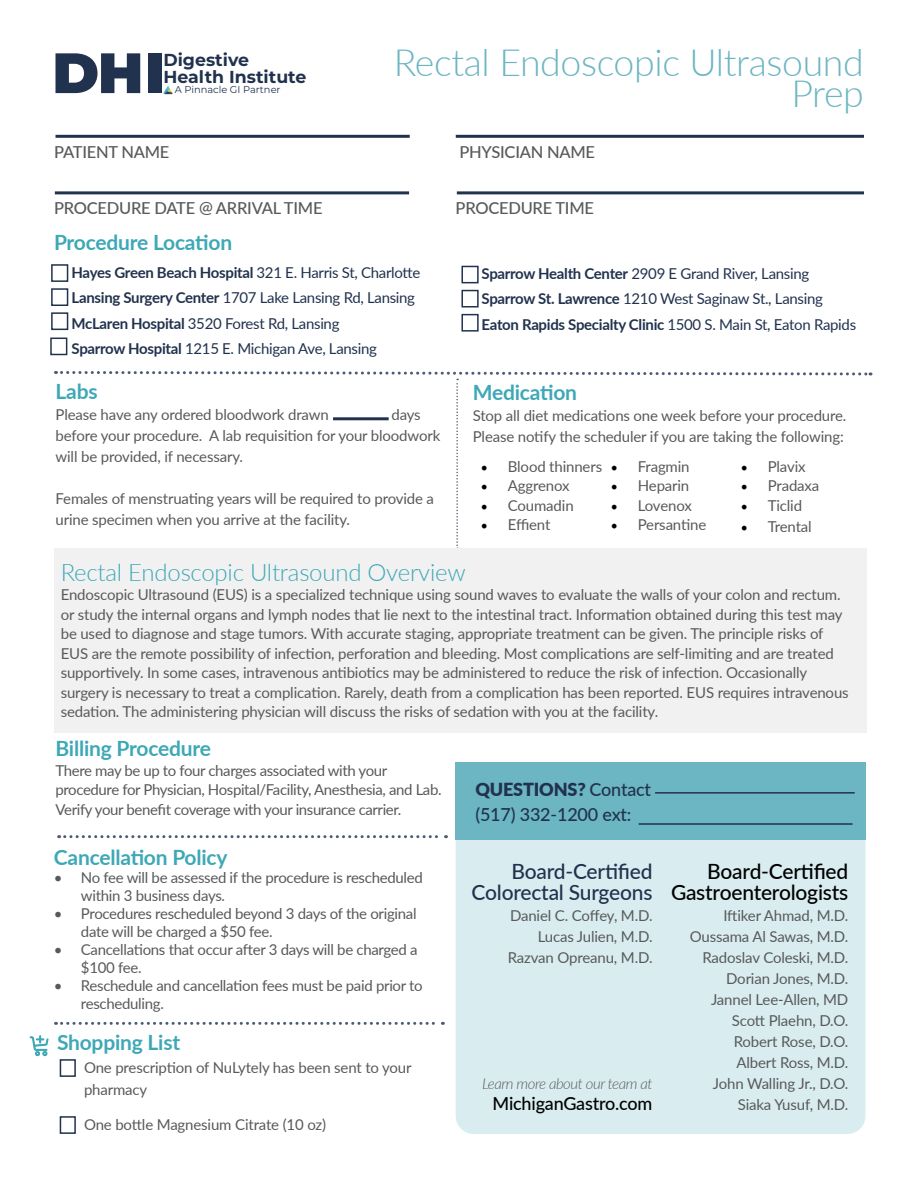
<style>
.page{position:relative;width:918px;height:1188px;background:#fff}
.page>*{position:absolute;margin:0;border:0;box-sizing:border-box;transform-origin:0 0}
.t1{font:300 37.5px/31.5px "Lato";letter-spacing:-.01em;color:#6cb5c2;text-align:right}
.t2{font:300 24px "Lato";letter-spacing:-.01em;color:#3ea8b6}
.t3{font:700 21px "Lato";letter-spacing:-.01em;color:#3ea8b6}
.t4{font:500 21px/21px "Lato";letter-spacing:-.01em;color:#000;text-align:right}
.t5{font:500 21px/21px "Lato";letter-spacing:-.01em;color:#21324e;text-align:right}
.t6{font:500 18px/25.5px "Lato";letter-spacing:-.01em;color:#21324e}
.t7{font:500 18px "Lato";letter-spacing:-.01em;color:#000}
.t8{font:700 17.4px/17px "Montserrat";color:#21324e}
.t9{font:500 16.5px "Lato";letter-spacing:-.015em;color:#58595b}
.t10{font:15px/21px "Lato";letter-spacing:-.01em;color:#58595b}
.t11{font:15px/25.5px "Lato";letter-spacing:-.02em;color:#21324e}
.t12{font:italic 300 15px "Lato";letter-spacing:-.03em;color:#58595b}
.t13{font:9.9px "Montserrat";color:#21324e}
.s1{font-weight:700}
.s2{font-family:"Minion Pro";font-size:18px;color:#000}
.s3{font-weight:900}
</style>
<div class="page">
<div style="left:60px;top:1059px;width:16px;height:18px;border:2px solid #21324e"></div>
<div style="left:60px;top:1116px;width:16px;height:18px;border:2px solid #21324e"></div>
<hr style="left:56px;top:135px;width:354px;height:3px;background:#21324e">
<hr style="left:456px;top:135px;width:408px;height:3px;background:#21324e">
<hr style="left:55px;top:191px;width:354px;height:3px;background:#21324e">
<hr style="left:457px;top:191px;width:407px;height:3px;background:#21324e">
<svg style="left:56px;top:53px;width:84px;height:40px"></svg>
<div style="left:148px;top:53px;width:13px;height:40px;background:#21324e"></div>
<svg style="left:164px;top:86px;width:9px;height:8px"></svg>
<svg style="left:56px;top:1022px;width:387px;height:3px"></svg>
<svg style="left:56px;top:371px;width:815px;height:178px"></svg>
<svg style="left:30px;top:1035px;width:19px;height:21px"></svg>
<div style="left:51px;top:264px;width:17px;height:18px;border:2px solid #21324e"></div>
<div style="left:51px;top:288px;width:17px;height:18px;border:2px solid #21324e"></div>
<div style="left:51px;top:312px;width:17px;height:18px;border:2px solid #21324e"></div>
<div style="left:461px;top:266px;width:18px;height:17px;border:2px solid #21324e"></div>
<div style="left:461px;top:290px;width:18px;height:18px;border:2px solid #21324e"></div>
<div style="left:461px;top:314px;width:18px;height:18px;border:2px solid #21324e"></div>
<div style="left:50px;top:338px;width:17px;height:17px;border:2px solid #21324e"></div>
<div style="left:456px;top:840px;width:410px;height:294px;background:#d9edf0"></div>
<div style="left:455px;top:762px;width:411px;height:78px;background:#6cb5c2"></div>
<hr style="left:655px;top:792px;width:200px;height:2px;background:#21324e">
<hr style="left:639px;top:823px;width:214px;height:2px;background:#21324e">
<div style="left:54px;top:548px;width:812px;height:185px;background:#f1f1f2"></div>
<svg style="left:59px;top:835px;width:388px;height:3px"></svg>
<p class="t8" style="left:163px;top:50px;width:145px">Digestive<br>Health Institute</p>
<p class="t13" style="left:175px;top:83px;width:107px">A Pinnacle GI Partner</p>
<h1 class="t1" style="left:394px;top:45px;width:472px">Rectal Endoscopic Ultrasound<br>Prep</h1>
<p class="t9" style="left:54px;top:140px;width:117px">PATIENT NAME</p>
<p class="t9" style="left:460px;top:140px;width:137px">PHYSICIAN NAME</p>
<p class="t9" style="left:54px;top:196px;width:270px">PROCEDURE DATE @ ARRIVAL TIME</p>
<p class="t9" style="left:456px;top:196px;width:140px">PROCEDURE TIME</p>
<h3 class="t3" style="left:54px;top:227px;width:180px">Procedure Location</h3>
<p class="t11" style="left:72px;top:259px;width:350px"><span class="s1">Hayes Green Beach Hospital</span> 321 E. Harris St, Charlotte <span class="s1">Lansing Surgery Center</span> 1707 Lake Lansing Rd, Lansing <span class="s1">McLaren Hospital</span> 3520 Forest Rd, Lansing<br><span class="s1">Sparrow Hospital</span> 1215 E. Michigan Ave, Lansing</p>
<p class="t11" style="left:482px;top:260px;width:376px"><span class="s1">Sparrow Health Center</span> 2909 E Grand River, Lansing<br><span class="s1">Sparrow St. Lawrence</span> 1210 West Saginaw St., Lansing<br><span class="s1">Eaton Rapids Specialty Clinic</span> 1500 S. Main St, Eaton Rapids</p>
<h3 class="t3" style="left:56px;top:376px;width:44px">Labs</h3>
<p class="t10" style="left:56px;top:403px;width:275px">Please have any ordered bloodwork drawn</p>
<p class="t10" style="left:56px;top:403px;width:386px;text-indent:336px">days before your procedure. A lab requisition for your bloodwork will be provided, if necessary.</p>
<p class="t10" style="left:56px;top:487px;width:380px">Females of menstruating years will be required to provide a urine specimen when you arrive at the facility.</p>
<h3 class="t3" style="left:473px;top:377px;width:106px">Medication</h3>
<p class="t10" style="left:473px;top:404px;width:375px">Stop all diet medications one week before your procedure.<br>Please notify the scheduler if you are taking the following:</p>
<p class="t10" style="left:481px;top:455px;width:123px"><span class="s2">•</span> Blood thinners</p>
<p class="t10" style="left:481px;top:475px;width:90px"><span class="s2">•</span> Aggrenox</p>
<p class="t10" style="left:481px;top:494px;width:94px"><span class="s2">•</span> Coumadin</p>
<p class="t10" style="left:481px;top:514px;width:71px"><span class="s2">•</span> Effient</p>
<p class="t10" style="left:611px;top:455px;width:80px"><span class="s2">•</span> Fragmin</p>
<p class="t10" style="left:611px;top:475px;width:80px"><span class="s2">•</span> Heparin</p>
<p class="t10" style="left:611px;top:494px;width:83px"><span class="s2">•</span> Lovenox</p>
<p class="t10" style="left:611px;top:514px;width:97px"><span class="s2">•</span> Persantine</p>
<p class="t10" style="left:741px;top:455px;width:66px"><span class="s2">•</span> Plavix</p>
<p class="t10" style="left:741px;top:475px;width:80px"><span class="s2">•</span> Pradaxa</p>
<p class="t10" style="left:741px;top:494px;width:63px"><span class="s2">•</span> Ticlid</p>
<p class="t10" style="left:741px;top:515px;width:73px"><span class="s2">•</span> Trental</p>
<h2 class="t2" style="left:61px;top:555px;width:406px">Rectal Endoscopic Ultrasound Overview</h2>
<p class="t10" style="left:61px;top:584px;width:789px;line-height:19.5px">Endoscopic Ultrasound (EUS) is a specialized technique using sound waves to evaluate the walls of your colon and rectum. or study the internal organs and lymph nodes that lie next to the intestinal tract. Information obtained during this test may be used to diagnose and stage tumors. With accurate staging, appropriate treatment can be given. The principle risks of EUS are the remote possibility of infection, perforation and bleeding. Most complications are self-limiting and are treated supportively. In some cases, intravenous antibiotics may be administered to reduce the risk of infection. Occasionally surgery is necessary to treat a complication. Rarely, death from a complication has been reported. EUS requires intravenous sedation. The administering physician will discuss the risks of sedation with you at the facility.</p>
<h3 class="t3" style="left:56px;top:733px;width:157px">Billing Procedure</h3>
<p class="t10" style="left:56px;top:760px;width:388px;line-height:19.5px">There may be up to four charges associated with your procedure for Physician, Hospital/Facility, Anesthesia, and Lab.<br>Verify your benefit coverage with your insurance carrier.</p>
<h3 class="t3" style="left:54px;top:841px;width:175px">Cancellation Policy</h3>
<p class="t10" style="left:81px;top:867px;width:343px;line-height:18px;text-indent:-27px">• No fee will be assessed if the procedure is rescheduled within 3 business days.</p>
<p class="t10" style="left:81px;top:903px;width:337px;line-height:18px;text-indent:-27px">• Procedures rescheduled beyond 3 days of the original date will be charged a $50 fee.</p>
<p class="t10" style="left:81px;top:939px;width:338px;line-height:18px;text-indent:-27px">• Cancellations that occur after 3 days will be charged a $100 fee.</p>
<p class="t10" style="left:81px;top:975px;width:343px;line-height:18px;text-indent:-27px">• Reschedule and cancellation fees must be paid prior to rescheduling.</p>
<h3 class="t3" style="left:57px;top:1027px;width:125px">Shopping List</h3>
<p class="t10" style="left:84px;top:1055px;width:329px;line-height:22.5px">One prescription of NuLytely has been sent to your pharmacy</p>
<p class="t10" style="left:84px;top:1113px;width:244px">One bottle Magnesium Citrate (10 oz)</p>
<p class="t6" style="left:475px;top:776px;width:177px"><span class="s3">QUESTIONS?</span> Contact (517) 332-1200 ext:</p>
<h3 class="t5" style="left:472px;top:860px;width:182px">Board-Certified<br>Colorectal Surgeons</h3>
<p class="t10" style="left:508px;top:904px;width:146px;text-align:right">Daniel C. Coffey, M.D.<br>Lucas Julien, M.D.<br>Razvan Opreanu, M.D.</p>
<p class="t12" style="left:482px;top:1073px;width:172px">Learn more about our team at</p>
<p class="t7" style="left:493px;top:1090px;width:161px">MichiganGastro.com</p>
<h3 class="t4" style="left:671px;top:860px;width:179px">Board-Certified<br>Gastroenterologists</h3>
<p class="t10" style="left:690px;top:904px;width:160px;text-align:right">Iftiker Ahmad, M.D.<br>Oussama Al Sawas, M.D.<br>Radoslav Coleski, M.D.<br>Dorian Jones, M.D.<br>Jannel Lee-Allen, MD<br>Scott Plaehn, D.O.<br>Robert Rose, D.O.<br>Albert Ross, M.D.<br>John Walling Jr., D.O.<br>Siaka Yusuf, M.D.</p>
</div>
